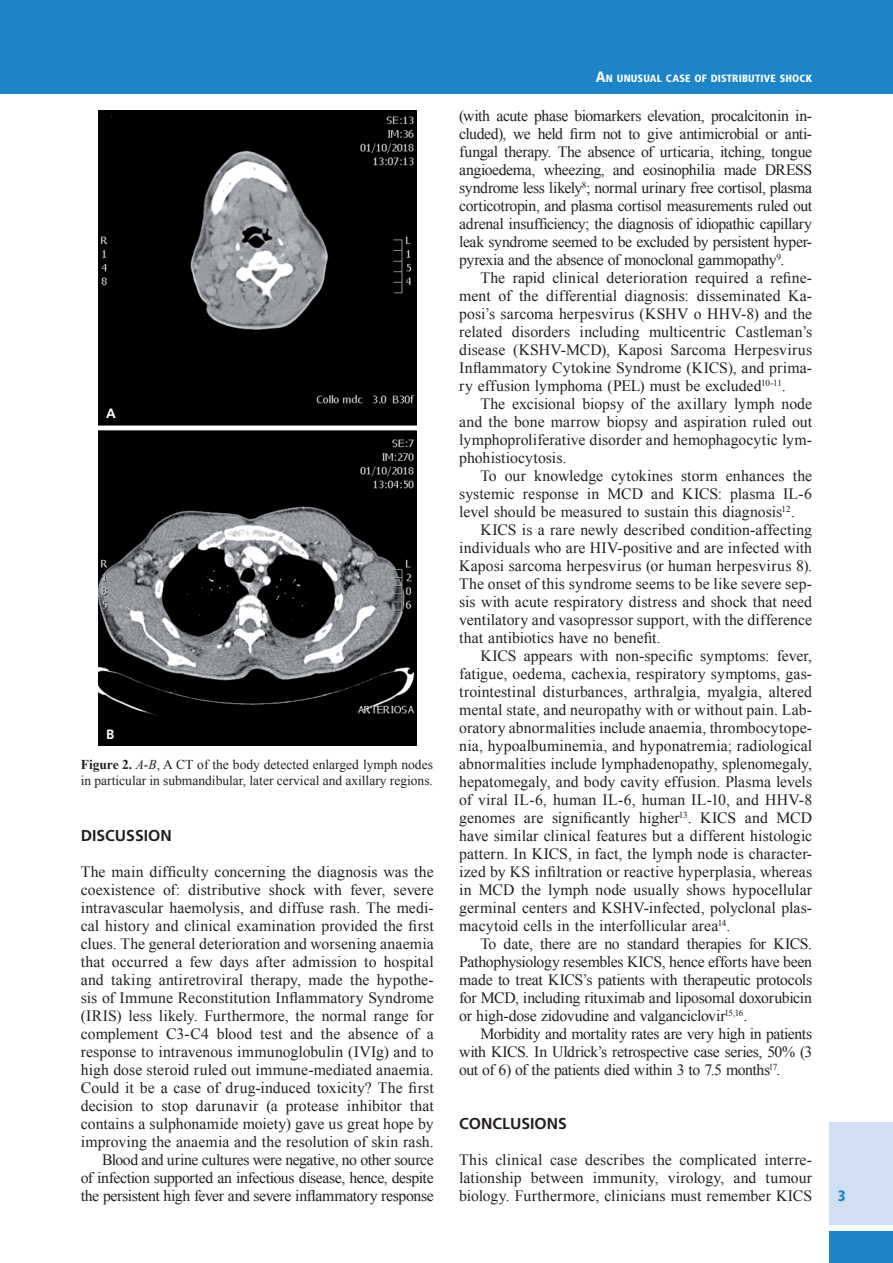
<style>
.page{position:relative;width:893px;height:1263px;background:#fff}
.page>*{position:absolute;margin:0;border:0;box-sizing:border-box;transform-origin:0 0}
.t1{font:15.75px/18px "Times New Roman";color:#231f20;text-align:justify}
.t2{font:700 15.75px "Frutiger";color:#231f20}
.t3{font:900 condensed 15px "Frutiger";color:#1b85c7}
.t4{font:13.5px/15.8px "Times New Roman";color:#231f20}
.t5{font:700 13.5px "Frutiger";color:#fff}
.t6{font:900 condensed 10.5px "Frutiger";letter-spacing:.015em;color:#fff}
.s1{font-weight:700}
.s2{font-style:italic}
.s3{font-size:15px}
</style>
<div class="page">
<div style="left:0;top:0;width:893px;height:94px;background:#1b85c7"></div>
<div style="left:829px;top:1123px;width:64px;height:102px;background:#d0dff1"></div>
<div style="left:829px;top:1231px;width:64px;height:32px;background:#1b85c7"></div>
<img style="left:98px;top:111px;width:318px;height:634px">
<p class="t5" style="left:106px;top:406px;width:11px">A</p>
<p class="t5" style="left:106px;top:726px;width:10px">B</p>
<p class="t4" style="left:81px;top:756px;width:354px"><span class="s1">Figure 2.</span> <span class="s2">A-B</span>, A CT of the body detected enlarged lymph nodes in particular in submandibular, later cervical and axillary regions.</p>
<p class="t2" style="left:81px;top:826px;width:93px">DISCUSSION</p>
<p class="t1" style="left:81px;top:863px;width:354px;text-align:right">The main difficulty concerning the diagnosis was the coexistence of: distributive shock with fever, severe intravascular haemolysis, and diffuse rash. The medi&shy;cal history and clinical examination provided the first clues. The general deterioration and worsening anaemia that occurred a few days after admission to hospital and taking antiretroviral therapy, made the hypothe&shy;sis of Immune Reconstitution Inflammatory Syndrome (IRIS) less likely. Furthermore, the normal range for complement C3-C4 blood test and the absence of a response to intravenous immunoglobulin (IVIg) and to high dose steroid ruled out immune-mediated anaemia.<br>Could it be a case of drug-induced toxicity? The first decision to stop darunavir (a protease inhibitor that contains a sulphonamide moiety) gave us great hope by improving the anaemia and the resolution of skin rash.<br>Blood and urine cultures were negative, no other source<br>of infection supported an infectious disease, hence, despite the persistent high fever and severe inflammatory response</p>
<p class="t6" style="left:596px;top:72px;width:218px"><span class="s3">A</span>N UNUSUAL CASE OF DISTRIBUTIVE SHOCK</p>
<p class="t1" style="left:459px;top:107px;width:354px">(with acute phase biomarkers elevation, procalcitonin in&shy;cluded), we held firm not to give antimicrobial or anti&shy;fungal therapy. The absence of urticaria, itching, tongue angioedema, wheezing, and eosinophilia made DRESS syndrome less likely<sup>8</sup>; normal urinary free cortisol, plasma corticotropin, and plasma cortisol measurements ruled out adrenal insufficiency; the diagnosis of idiopathic capillary leak syndrome seemed to be excluded by persistent hyper&shy;pyrexia and the absence of monoclonal gammopathy<sup>9</sup>.</p>
<p class="t1" style="left:459px;top:269px;width:354px;text-indent:21px">The rapid clinical deterioration required a refine&shy;ment of the differential diagnosis: disseminated Ka&shy;posi’s sarcoma herpesvirus (KSHV o HHV-8) and the related disorders including multicentric Castleman’s disease (KSHV-MCD), Kaposi Sarcoma Herpesvirus Inflammatory Cytokine Syndrome (KICS), and prima&shy;ry effusion lymphoma (PEL) must be excluded<sup>10-11</sup>.</p>
<p class="t1" style="left:459px;top:395px;width:354px;text-indent:21px">The excisional biopsy of the axillary lymph node and the bone marrow biopsy and aspiration ruled out lymphoproliferative disorder and hemophagocytic lym&shy;phohistiocytosis.</p>
<p class="t1" style="left:459px;top:467px;width:354px;text-indent:21px">To our knowledge cytokines storm enhances the systemic response in MCD and KICS: plasma IL-6 level should be measured to sustain this diagnosis<sup>12</sup>.</p>
<p class="t1" style="left:459px;top:521px;width:354px;text-indent:21px">KICS is a rare newly described condition-affecting individuals who are HIV-positive and are infected with Kaposi sarcoma herpesvirus (or human herpesvirus 8).<br>The onset of this syndrome seems to be like severe sep&shy;sis with acute respiratory distress and shock that need ventilatory and vasopressor support, with the difference that antibiotics have no benefit.</p>
<p class="t1" style="left:459px;top:647px;width:354px;text-indent:21px">KICS appears with non-specific symptoms: fever, fatigue, oedema, cachexia, respiratory symptoms, gas&shy;trointestinal disturbances, arthralgia, myalgia, altered mental state, and neuropathy with or without pain. Lab&shy;oratory abnormalities include anaemia, thrombocytope&shy;nia, hypoalbuminemia, and hyponatremia; radiological abnormalities include lymphadenopathy, splenomegaly, hepatomegaly, and body cavity effusion. Plasma levels of viral IL-6, human IL-6, human IL-10, and HHV-8 genomes are significantly higher<sup>13</sup>. KICS and MCD have similar clinical features but a different histologic pattern. In KICS, in fact, the lymph node is character&shy;ized by KS infiltration or reactive hyperplasia, whereas in MCD the lymph node usually shows hypocellular germinal centers and KSHV-infected, polyclonal plas&shy;macytoid cells in the interfollicular area<sup>14</sup>.</p>
<p class="t1" style="left:459px;top:935px;width:354px;text-indent:21px">To date, there are no standard therapies for KICS.<br>Pathophysiology resembles KICS, hence efforts have been made to treat KICS’s patients with therapeutic protocols for MCD, including rituximab and liposomal doxorubicin or high-dose zidovudine and valganciclovir<sup>15,16</sup>.</p>
<p class="t1" style="left:459px;top:1025px;width:354px;text-indent:21px">Morbidity and mortality rates are very high in patients with KICS. In Uldrick’s retrospective case series, 50% (3 out of 6) of the patients died within 3 to 7.5 months<sup>17</sup>.</p>
<p class="t2" style="left:459px;top:1114px;width:109px">CONCLUSIONS</p>
<p class="t1" style="left:459px;top:1151px;width:354px">This clinical case describes the complicated interre&shy;lationship between immunity, virology, and tumour biology. Furthermore, clinicians must remember KICS</p>
<p class="t3" style="left:838px;top:1187px;width:9px">3</p>
</div>
